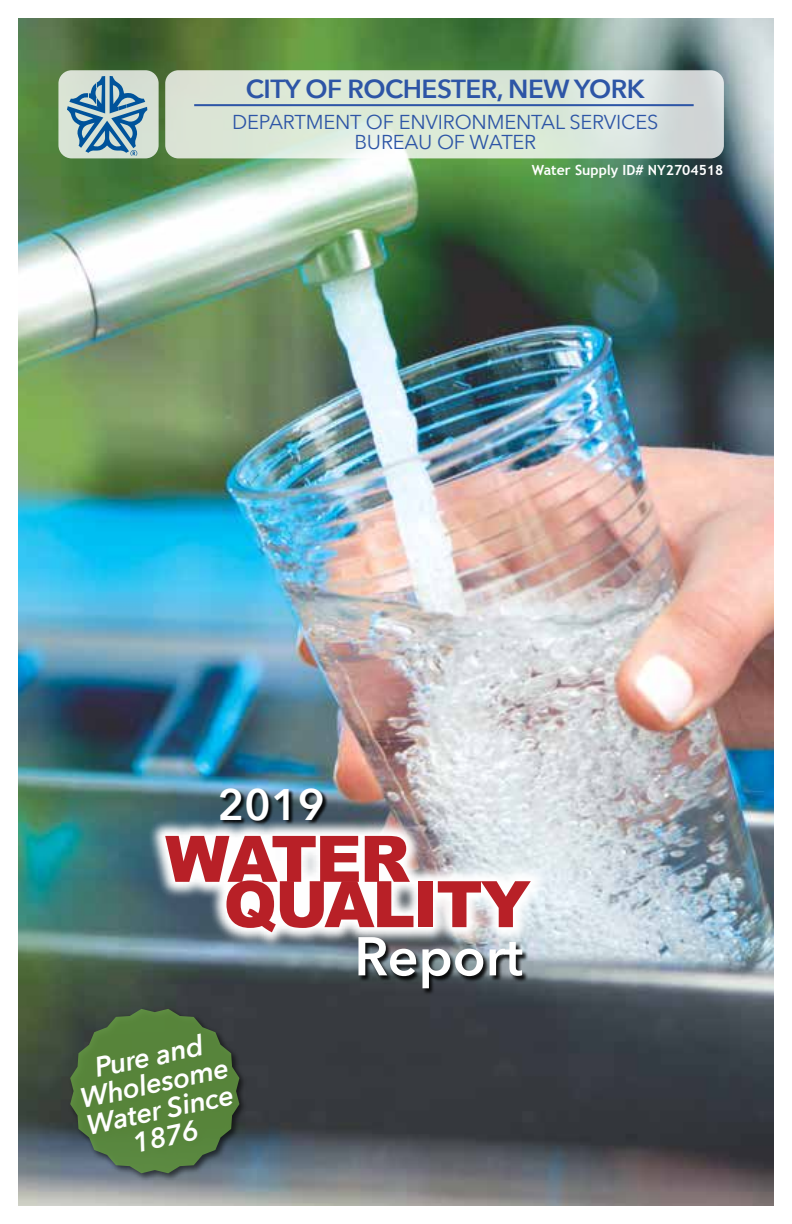
<style>
.page{position:relative;width:792px;height:1224px;background:#fff}
.page>*{position:absolute;margin:0;border:0;box-sizing:border-box;transform-origin:0 0}
.t1{font:900 64.2px/45.4px "Arial";letter-spacing:-.03em;color:#b82027}
.t2{font:600 54px "Avenir Next";color:#fff}
.t3{font:600 44px "Avenir Next";color:#fff}
.t4{font:italic 600 27.8px/27.2px "Avenir Next";color:#fff;text-align:center}
.t5{font:600 26.2px "Avenir Next";letter-spacing:-.02em;color:#2d55a6}
.t6{font:20px/20.4px "Avenir Next";letter-spacing:-.01em;color:#2d55a6;text-align:center}
.t7{font:700 14px "Trebuchet MS";color:#fff}
</style>
<div class="page">
<img style="left:18px;top:18px;width:756px;height:1188px">
<div style="left:58px;top:70px;width:101px;height:88px;background:#d7e1d4;border-radius:13px"></div>
<svg style="left:67px;top:76px;width:81px;height:80px"></svg>
<svg style="left:165px;top:70px;width:559px;height:88px;background:#dae6d9"></svg>
<hr style="left:194px;top:104px;width:500px;height:2px;background:#2d55a6">
<div style="left:220px;top:789px;width:108px;height:37px;background:#000;opacity:.9"></div>
<div style="left:358px;top:938px;width:171px;height:57px;background:#000;opacity:.9"></div>
<svg style="left:148px;top:819px;width:400px;height:130px"></svg>
<div style="left:69px;top:1007px;width:179px;height:175px;background:#000;opacity:.75"></div>
<svg style="left:70px;top:1009px;width:169px;height:164px;background:#527740"></svg>
<h3 class="t5" style="left:246px;top:66px;width:400px">CITY OF ROCHESTER, NEW YORK</h3>
<p class="t6" style="left:232px;top:111px;width:428px">DEPARTMENT OF ENVIRONMENTAL SERVICES<br>BUREAU OF WATER</p>
<p class="t7" style="left:532px;top:161px;width:193px">Water Supply ID# NY2704518</p>
<h3 class="t3" style="left:217px;top:767px;width:109px">2019</h3>
<h1 class="t1" style="left:224px;top:834px;width:309px;text-indent:-58px">WATER<br>QUALITY</h1>
<h3 class="t4" style="left:72px;top:1058px;width:153px;rotate:-12deg">Pure and<br>Wholesome<br>Water Since<br>1876</h3>
<h2 class="t2" style="left:354px;top:910px;width:170px">Report</h2>
</div>
